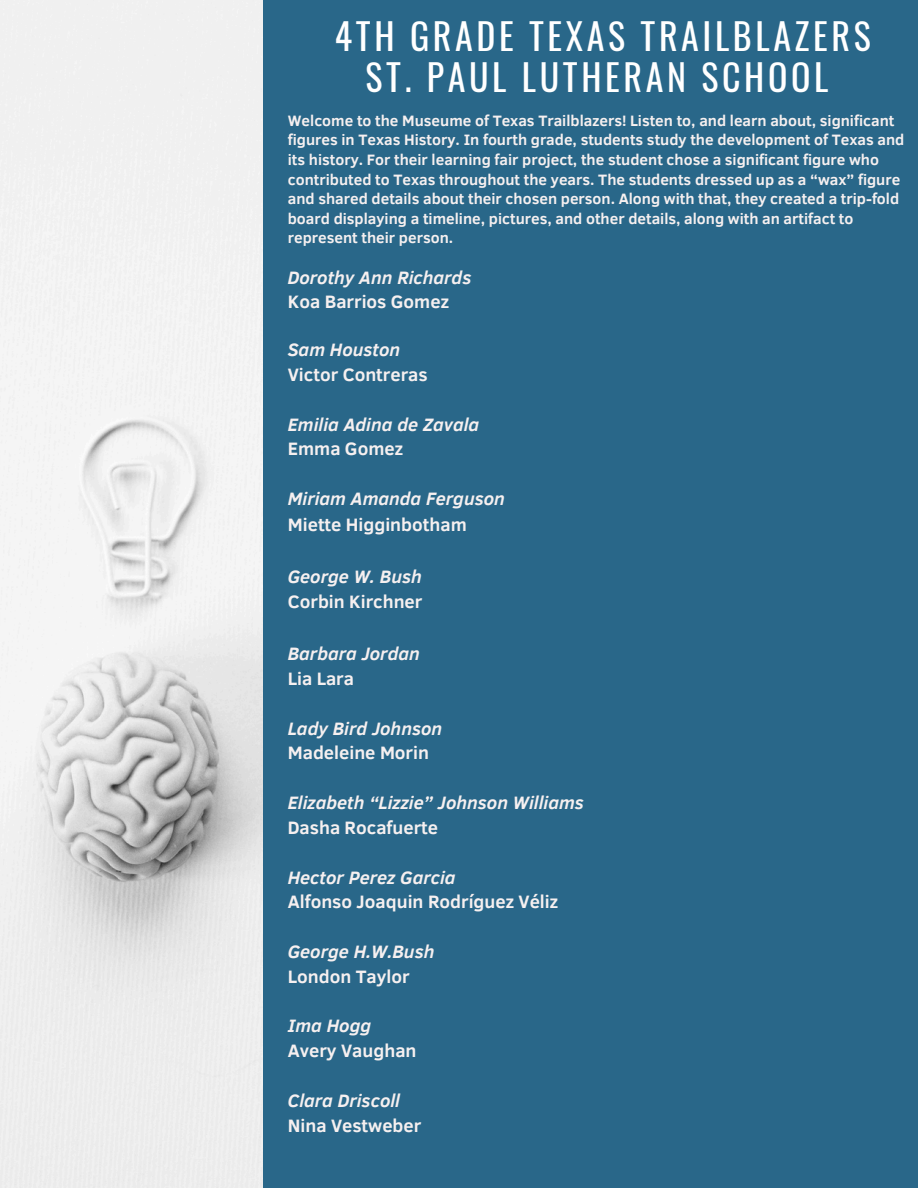
<style>
.page{position:relative;width:918px;height:1188px;background:#296789}
.page>*{position:absolute;margin:0;border:0;box-sizing:border-box;transform-origin:0 0}
.t1{font:36px/40.5px "Oswald";letter-spacing:.1em;color:#fff;text-align:center}
.t2{font:italic 700 18.45px/24.8px "Clear Sans";color:#f6f0f0}
.t3{font:700 18.45px/24.8px "Clear Sans";color:#f6f0f0}
.t4{font:700 15.45px/19.6px "Clear Sans";color:#f6f0f0}
.s1{font-style:normal}
.s2{font-style:italic}
</style>
<div class="page">
<img style="left:0;top:0;width:262px;height:1188px">
<p class="t1" style="left:335px;top:14px;width:537px">4TH GRADE TEXAS TRAILBLAZERS<br>ST. PAUL LUTHERAN SCHOOL</p>
<h1 class="t4" style="left:288px;top:110px;width:618px">Welcome to the Museume of Texas Trailblazers! Listen to, and learn about, significant figures in Texas History. In fourth grade, students study the development of Texas and its history. For their learning fair project, the student chose a significant figure who contributed to Texas throughout the years. The students dressed up as a “wax” figure and shared details about their chosen person. Along with that, they created a trip-fold board displaying a timeline, pictures, and other details, along with an artifact to represent their person.</h1>
<p class="t2" style="left:288px;top:264px;width:185px;line-height:23.9px">Dorothy Ann Richards<br><span class="s1">Koa Barrios Gomez</span></p>
<h2 class="t3" style="left:288px;top:336px;width:141px"><span class="s2">Sam Houston<br></span>Victor Contreras</h2>
<h2 class="t2" style="left:288px;top:411px;width:193px">Emilia Adina de Zavala<br><span class="s1">Emma Gomez</span></h2>
<h2 class="t2" style="left:288px;top:485px;width:219px;line-height:25.8px">Miriam Amanda Ferguson<br><span class="s1">Miette Higginbotham</span></h2>
<h2 class="t3" style="left:288px;top:562px;width:136px;line-height:25.8px"><span class="s2">George W. Bush<br></span>Corbin Kirchner</h2>
<h2 class="t2" style="left:288px;top:640px;width:134px">Barbara Jordan<br><span class="s1">Lia Lara</span></h2>
<h2 class="t2" style="left:288px;top:715px;width:156px">Lady Bird Johnson<br><span class="s1">Madeleine Morin</span></h2>
<h2 class="t2" style="left:288px;top:789px;width:298px">Elizabeth “Lizzie” Johnson Williams<br><span class="s1">Dasha Rocafuerte</span></h2>
<h2 class="t3" style="left:288px;top:864px;width:272px"><span class="s2">Hector Perez Garcia<br></span>Alfonso Joaquin Rodríguez Véliz</h2>
<h2 class="t2" style="left:288px;top:938px;width:148px">George H.W.Bush<br><span class="s1">London Taylor</span></h2>
<h2 class="t3" style="left:288px;top:1013px;width:130px"><span class="s2">Ima Hogg<br></span>Avery Vaughan</h2>
<h2 class="t2" style="left:288px;top:1087px;width:135px">Clara Driscoll<br><span class="s1">Nina Vestweber</span></h2>
</div>
